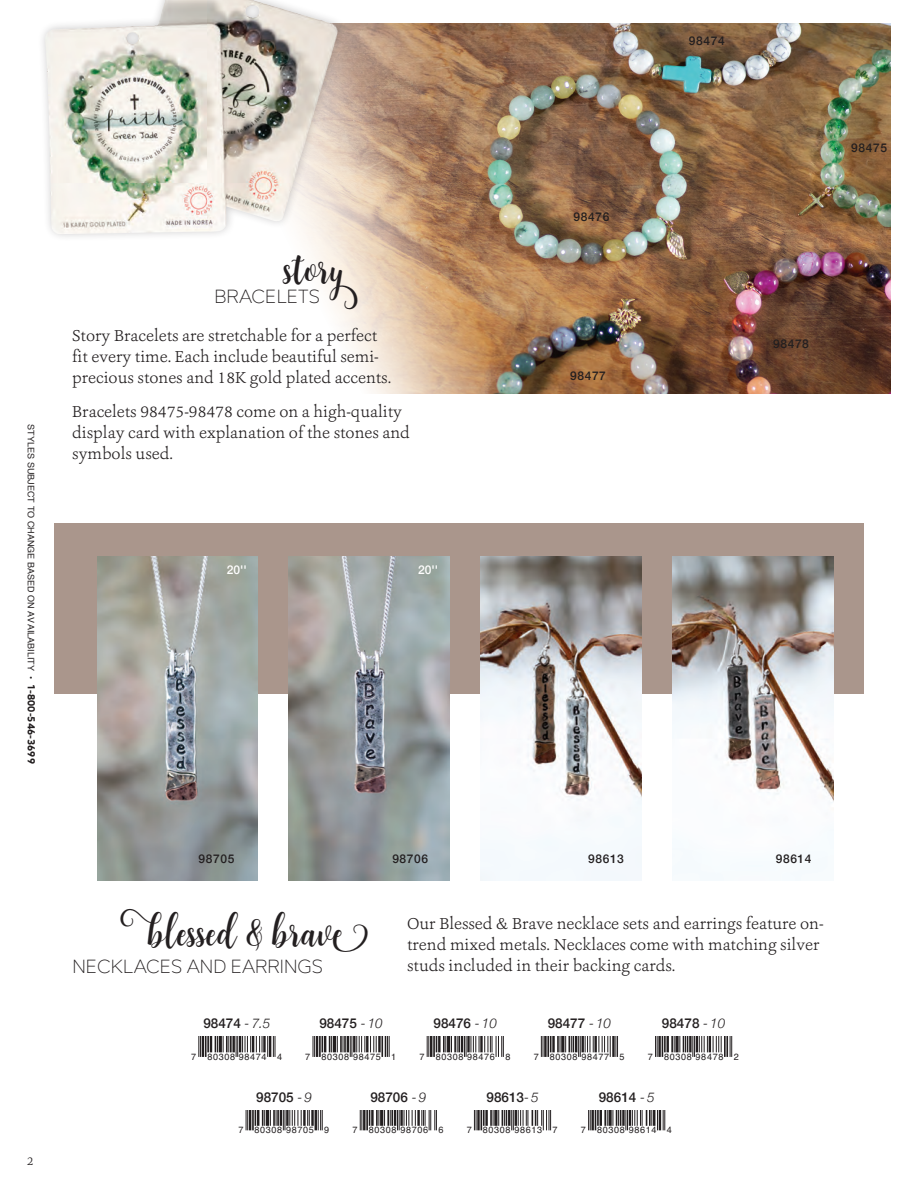
<style>
.page{position:relative;width:918px;height:1188px;background:#fff}
.page>*{position:absolute;margin:0;border:0;box-sizing:border-box;transform-origin:0 0}
.t1{font:45px "Brilliant";color:#231f20}
.t2{font:300 19.5px "Mirai";letter-spacing:.005em;color:#231f20}
.t3{font:300 16.5px/21px "Ashbury";color:#231f20}
.t4{font:500 13.5px "Helvetica Neue";color:#231f20}
.t5{font:500 12px "Helvetica Neue";letter-spacing:.05em;color:#231f20}
.t6{font:500 12px "Helvetica Neue";color:#fff}
.t7{font:300 12px "Ashbury";color:#231f20}
.t8{font:9.15px "Helvetica";letter-spacing:.07em;color:#231f20}
.t9{font:9px "Helvetica";letter-spacing:.005em;color:#231f20}
.s1{font-family:"Mirai";font-weight:700;font-size:10.5px}
.s2{font-weight:300;font-style:italic}
</style>
<div class="page">
<hr style="left:917px;top:0;width:1px;height:187px;background:#1f2d3d">
<div style="left:54px;top:524px;width:810px;height:170px;background:#aa968c"></div>
<img style="left:311px;top:24px;width:579px;height:369px">
<svg style="left:198px;top:1037px;width:3px;height:20px"></svg>
<hr style="left:202px;top:1037px;width:2px;height:20px;background:#231f20">
<hr style="left:205px;top:1037px;width:2px;height:20px;background:#231f20">
<svg style="left:207px;top:1037px;width:69px;height:20px"></svg>
<svg style="left:246px;top:1110px;width:2px;height:20px"></svg>
<hr style="left:249px;top:1110px;width:2px;height:20px;background:#231f20">
<hr style="left:252px;top:1110px;width:2px;height:20px;background:#231f20">
<svg style="left:255px;top:1110px;width:55px;height:20px"></svg>
<hr style="left:311px;top:1110px;width:3px;height:16px;background:#231f20">
<hr style="left:315px;top:1110px;width:2px;height:20px;background:#231f20">
<svg style="left:318px;top:1110px;width:5px;height:20px"></svg>
<svg style="left:427px;top:1037px;width:2px;height:20px"></svg>
<hr style="left:430px;top:1037px;width:2px;height:20px;background:#231f20">
<hr style="left:433px;top:1037px;width:2px;height:20px;background:#231f20">
<svg style="left:436px;top:1037px;width:1px;height:15px"></svg>
<hr style="left:438px;top:1037px;width:3px;height:15px;background:#231f20">
<svg style="left:443px;top:1037px;width:61px;height:20px"></svg>
<svg style="left:474px;top:1110px;width:77px;height:20px"></svg>
<svg style="left:655px;top:1037px;width:67px;height:20px"></svg>
<hr style="left:724px;top:1037px;width:2px;height:20px;background:#231f20">
<hr style="left:726px;top:1037px;width:2px;height:20px;background:#231f20">
<svg style="left:730px;top:1037px;width:2px;height:20px"></svg>
<svg style="left:313px;top:1037px;width:2px;height:20px"></svg>
<hr style="left:316px;top:1037px;width:2px;height:20px;background:#231f20">
<hr style="left:319px;top:1037px;width:2px;height:20px;background:#231f20">
<svg style="left:322px;top:1037px;width:55px;height:20px"></svg>
<hr style="left:378px;top:1037px;width:3px;height:15px;background:#231f20">
<hr style="left:381px;top:1037px;width:2px;height:20px;background:#231f20">
<svg style="left:385px;top:1037px;width:5px;height:20px"></svg>
<svg style="left:360px;top:1110px;width:2px;height:20px"></svg>
<hr style="left:363px;top:1110px;width:3px;height:20px;background:#231f20">
<hr style="left:366px;top:1110px;width:2px;height:20px;background:#231f20">
<svg style="left:369px;top:1110px;width:1px;height:16px"></svg>
<hr style="left:371px;top:1110px;width:3px;height:16px;background:#231f20">
<svg style="left:376px;top:1110px;width:61px;height:20px"></svg>
<svg style="left:541px;top:1037px;width:3px;height:20px"></svg>
<hr style="left:544px;top:1037px;width:3px;height:20px;background:#231f20">
<hr style="left:547px;top:1037px;width:2px;height:20px;background:#231f20">
<svg style="left:550px;top:1037px;width:1px;height:15px"></svg>
<hr style="left:552px;top:1037px;width:3px;height:15px;background:#231f20">
<svg style="left:557px;top:1037px;width:61px;height:20px"></svg>
<svg style="left:588px;top:1110px;width:77px;height:20px"></svg>
<img style="left:97px;top:556px;width:161px;height:324px">
<img style="left:289px;top:556px;width:161px;height:324px">
<img style="left:481px;top:556px;width:160px;height:324px">
<img style="left:672px;top:556px;width:161px;height:311px">
<img style="left:42px;top:0;width:309px;height:249px">
<p class="t5" style="left:689px;top:31px;width:37px">98474</p>
<p class="t9" style="left:38px;top:424px;width:341px;rotate:90deg">STYLES SUBJECT TO CHANGE BASED ON AVAILABILITY • <span class="s1">1-800-546-3699</span></p>
<p class="t7" style="left:27px;top:1154px;width:8px">2</p>
<p class="t1" style="left:284px;top:241px;width:61px">story</p>
<p class="t2" style="left:214px;top:281px;width:107px">BRACELETS</p>
<p class="t3" style="left:72px;top:325px;width:321px">Story Bracelets are stretchable for a perfect fit every time. Each include beautiful semi&shy;precious stones and 18K gold plated accents.</p>
<p class="t3" style="left:72px;top:401px;width:339px">Bracelets 98475-98478 come on a high-quality display card with explanation of the stones and symbols used.</p>
<p class="t6" style="left:227px;top:560px;width:22px">20''</p>
<p class="t6" style="left:418px;top:560px;width:22px">20''</p>
<p class="t5" style="left:574px;top:207px;width:37px">98476</p>
<p class="t5" style="left:570px;top:366px;width:37px">98477</p>
<p class="t5" style="left:851px;top:138px;width:37px">98475</p>
<p class="t5" style="left:773px;top:334px;width:37px">98478</p>
<p class="t5" style="left:199px;top:849px;width:37px">98705</p>
<p class="t1" style="left:148px;top:903px;width:222px">blessed &amp; brave</p>
<p class="t2" style="left:72px;top:951px;width:252px">NECKLACES AND EARRINGS</p>
<p class="t5" style="left:392px;top:849px;width:37px">98706</p>
<p class="t5" style="left:588px;top:849px;width:37px">98613</p>
<p class="t5" style="left:776px;top:849px;width:37px">98614</p>
<p class="t3" style="left:407px;top:913px;width:418px">Our Blessed &amp; Brave necklace sets and earrings feature on&shy;trend mixed metals. Necklaces come with matching silver studs included in their backing cards.</p>
<p class="t4" style="left:203px;top:1013px;width:69px">98474 <span class="s2">- 7.5</span></p>
<p class="t8" style="left:191px;top:1050px;width:92px">7 80308 98474 4</p>
<p class="t4" style="left:319px;top:1013px;width:65px">98475 <span class="s2">- 10</span></p>
<p class="t4" style="left:662px;top:1013px;width:65px">98478 <span class="s2">- 10</span></p>
<p class="t4" style="left:434px;top:1013px;width:65px">98476 <span class="s2">- 10</span></p>
<p class="t4" style="left:548px;top:1013px;width:65px">98477 <span class="s2">- 10</span></p>
<p class="t8" style="left:305px;top:1050px;width:92px">7 80308 98475 1</p>
<p class="t8" style="left:648px;top:1050px;width:92px">7 80308 98478 2</p>
<p class="t8" style="left:419px;top:1050px;width:92px">7 80308 98476 8</p>
<p class="t8" style="left:534px;top:1050px;width:92px">7 80308 98477 5</p>
<p class="t4" style="left:256px;top:1086px;width:57px">98705 <span class="s2">- 9</span></p>
<p class="t8" style="left:238px;top:1123px;width:92px">7 80308 98705 9</p>
<p class="t4" style="left:370px;top:1086px;width:57px">98706 <span class="s2">- 9</span></p>
<p class="t8" style="left:353px;top:1123px;width:92px">7 80308 98706 6</p>
<p class="t4" style="left:486px;top:1086px;width:54px">98613<span class="s2">- 5</span></p>
<p class="t8" style="left:467px;top:1123px;width:92px">7 80308 98613 7</p>
<p class="t4" style="left:599px;top:1086px;width:57px">98614 <span class="s2">- 5</span></p>
<p class="t8" style="left:581px;top:1123px;width:92px">7 80308 98614 4</p>
</div>
